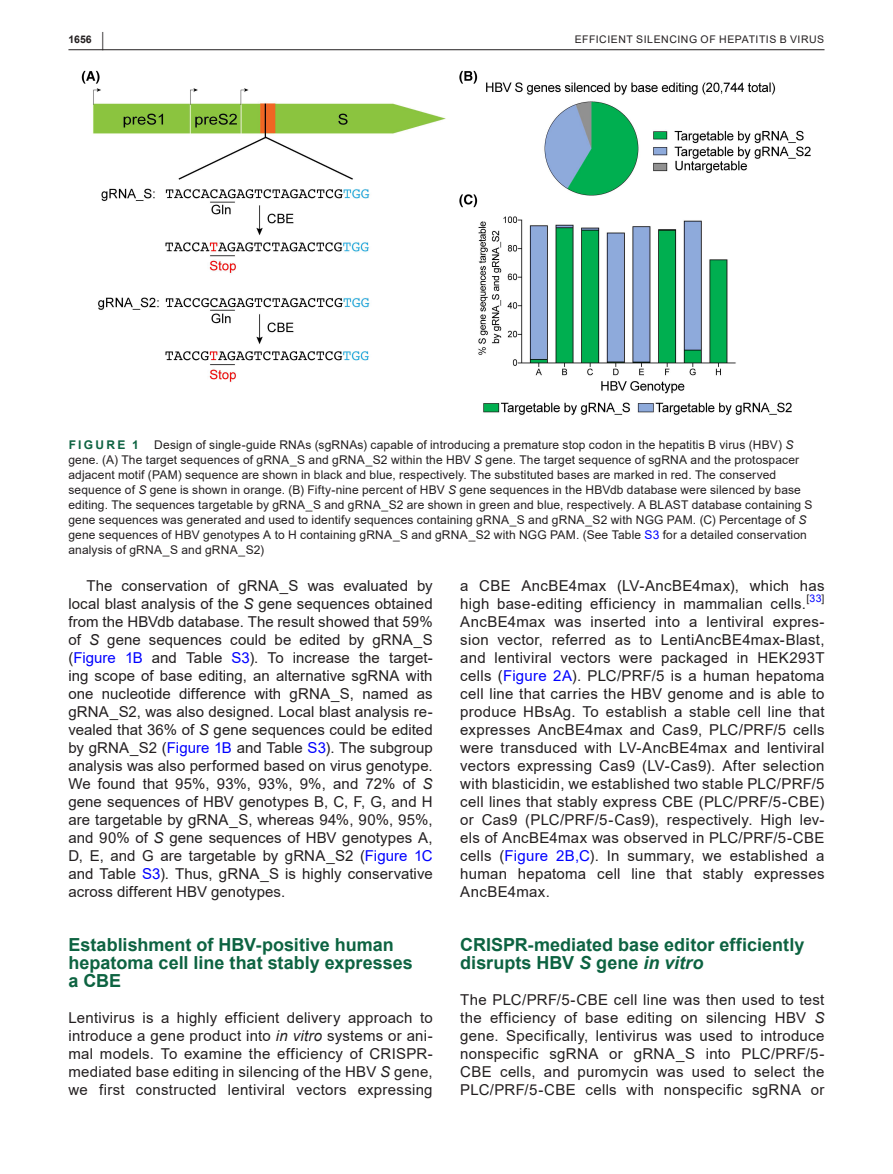
<style>
.page{position:relative;width:893px;height:1174px;background:#fff}
.page>*{position:absolute;margin:0;border:0;box-sizing:border-box;transform-origin:0 0}
.t1{font:700 18px/18px "Arial";color:#0d6341}
.t2{font:15px/18px "Arial";letter-spacing:.015em;color:#231f20;text-align:justify}
.t3{font:12px/15px "Arial";letter-spacing:.01em;color:#231f20}
.t4{font:700 12px "Arial";letter-spacing:.19em;color:#0d6341}
.t5{font:10.5px "Arial";letter-spacing:.05em;color:#231f20}
.t6{font:700 10.5px "Arial";color:#231f20}
.s1{font-size:19.5px}
.s2{font-style:italic}
.s3{color:#00f}
</style>
<div class="page">
<hr style="left:68px;top:49px;width:756px;height:1px;background:#231f20">
<img style="left:81px;top:70px;width:730px;height:345px">
<p class="t6" style="left:68px;top:32px;width:37px">1656 <span class="s1">|</span></p>
<p class="t5" style="left:575px;top:32px;width:251px">EFFICIENT SILENCING OF HEPATITIS B VIRUS</p>
<p class="t3" style="left:68px;top:437px;width:746px;text-indent:86px">Design of single-guide RNAs (sgRNAs) capable of introducing a premature stop codon in the hepatitis B virus (HBV) <span class="s2">S </span>gene. (A) The target sequences of gRNA_S and gRNA_S2 within the HBV <span class="s2">S</span> gene. The target sequence of sgRNA and the protospacer adjacent motif (PAM) sequence are shown in black and blue, respectively. The substituted bases are marked in red. The conserved sequence of <span class="s2">S</span> gene is shown in orange. (B) Fifty-nine percent of HBV <span class="s2">S</span> gene sequences in the HBVdb database were silenced by base editing. The sequences targetable by gRNA_S and gRNA_S2 are shown in green and blue, respectively. A BLAST database containing S gene sequences was generated and used to identify sequences containing gRNA_S and gRNA_S2 with NGG PAM. (C) Percentage of <span class="s2">S </span>gene sequences of HBV genotypes A to H containing gRNA_S and gRNA_S2 with NGG PAM. (See Table <span class="s3">S3</span> for a detailed conservation analysis of gRNA_S and gRNA_S2)</p>
<p class="t4" style="left:69px;top:436px;width:72px">FIGURE 1</p>
<p class="t2" style="left:68px;top:577px;width:366px;text-indent:18px">The conservation of gRNA_S was evaluated by local blast analysis of the <span class="s2">S</span> gene sequences obtained from the HBVdb database. The result showed that 59% of <span class="s2">S</span> gene sequences could be edited by gRNA_S (<span class="s3">Figure 1B</span> and Table <span class="s3">S3</span>). To increase the target&shy;ing scope of base editing, an alternative sgRNA with one nucleotide difference with gRNA_S, named as gRNA_S2, was also designed. Local blast analysis re&shy;vealed that 36% of <span class="s2">S</span> gene sequences could be edited by gRNA_S2 (<span class="s3">Figure 1B</span> and Table <span class="s3">S3</span>). The subgroup analysis was also performed based on virus genotype.<br>We found that 95%, 93%, 93%, 9%, and 72% of <span class="s2">S </span>gene sequences of HBV genotypes B, C, F, G, and H are targetable by gRNA_S, whereas 94%, 90%, 95%, and 90% of <span class="s2">S</span> gene sequences of HBV genotypes A, D, E, and G are targetable by gRNA_S2 (<span class="s3">Figure 1C </span>and Table <span class="s3">S3</span>). Thus, gRNA_S is highly conservative across different HBV genotypes.</p>
<p class="t1" style="left:68px;top:936px;width:346px">Establishment of HBV-positive human hepatoma cell line that stably expresses a CBE</p>
<p class="t2" style="left:68px;top:1009px;width:366px">Lentivirus is a highly efficient delivery approach to introduce a gene product into <span class="s2">in vitro</span> systems or ani&shy;mal models. To examine the efficiency of CRISPR&shy;mediated base editing in silencing of the HBV <span class="s2">S</span> gene, we first constructed lentiviral vectors expressing</p>
<p class="t2" style="left:460px;top:577px;width:366px">a CBE AncBE4max (LV-AncBE4max), which has high base-editing efficiency in mammalian cells.</p>
<p class="t5" style="left:806px;top:591px;width:20px">[<span class="s3">33</span>]</p>
<p class="t2" style="left:460px;top:613px;width:366px">AncBE4max was inserted into a lentiviral expres&shy;sion vector, referred as to LentiAncBE4max-Blast, and lentiviral vectors were packaged in HEK293T cells (<span class="s3">Figure 2A</span>). PLC/PRF/5 is a human hepatoma cell line that carries the HBV genome and is able to produce HBsAg. To establish a stable cell line that expresses AncBE4max and Cas9, PLC/PRF/5 cells were transduced with LV-AncBE4max and lentiviral vectors expressing Cas9 (LV-Cas9). After selection with blasticidin, we established two stable PLC/PRF/5 cell lines that stably express CBE (PLC/PRF/5-CBE) or Cas9 (PLC/PRF/5-Cas9), respectively. High lev&shy;els of AncBE4max was observed in PLC/PRF/5-CBE cells (<span class="s3">Figure 2B,C</span>). In summary, we established a human hepatoma cell line that stably expresses AncBE4max.</p>
<p class="t1" style="left:460px;top:936px;width:345px">CRISPR-mediated base editor efficiently disrupts HBV <span class="s2">S</span> gene <span class="s2">in vitro</span></p>
<p class="t2" style="left:460px;top:991px;width:366px">The PLC/PRF/5-CBE cell line was then used to test the efficiency of base editing on silencing HBV <span class="s2">S </span>gene. Specifically, lentivirus was used to introduce nonspecific sgRNA or gRNA_S into PLC/PRF/5- CBE cells, and puromycin was used to select the PLC/PRF/5-CBE cells with nonspecific sgRNA or</p>
</div>
